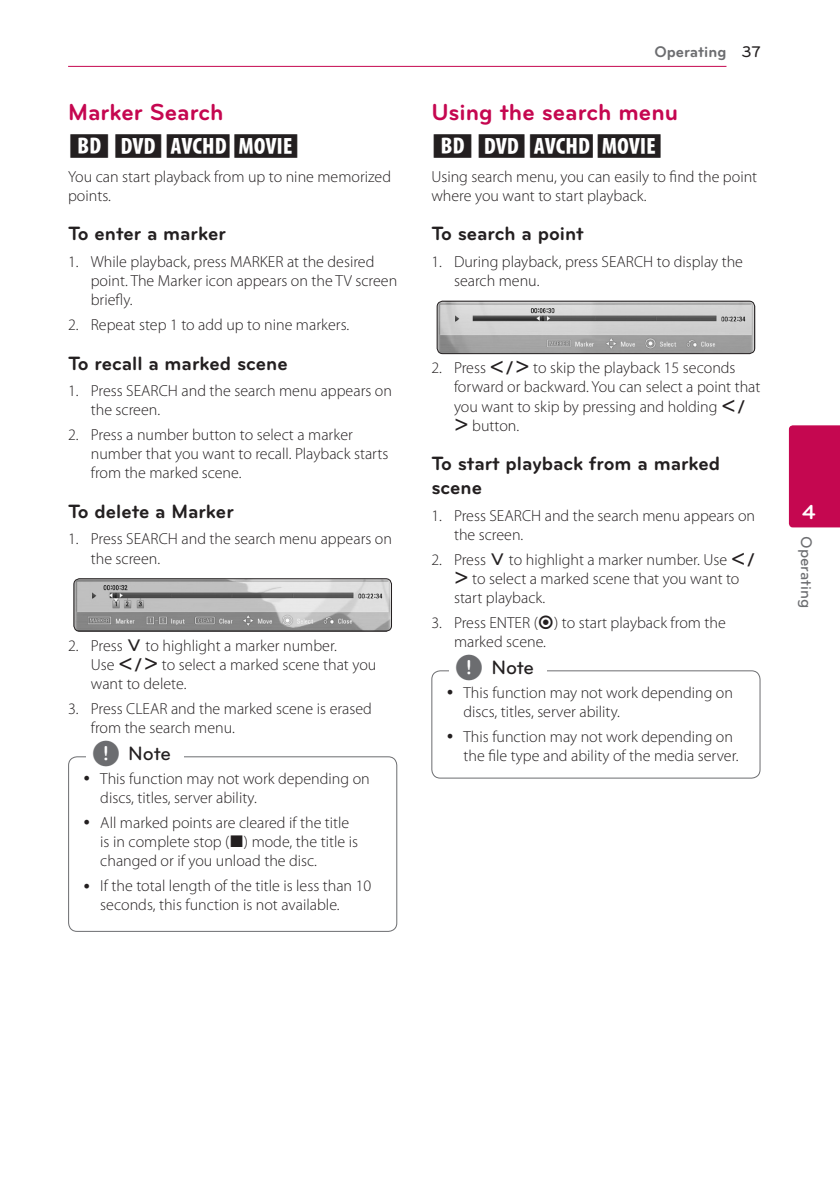
<style>
.page{position:relative;width:840px;height:1191px;background:#fff}
.page>*{position:absolute;margin:0;border:0;box-sizing:border-box;transform-origin:0 0}
.Title_2{font:700 24px "Bryant LG";color:#c50750}
.Content_text_Light{font:24px "UPSYS Common";color:#231f20}
.t1{font:700 21px "Bryant LG";color:#fff}
.Title_3{font:700 20px/24px "Bryant LG";color:#231f20}
.t2{font:500 20px "Bryant LG";letter-spacing:-.01em;color:#231f20}
.Content_text_Num{font:300 16px/19.2px "Myriad Pro";color:#231f20}
.Content_text_Light-2{font:300 16px/19.2px "Myriad Pro";color:#231f20}
.t3{font:700 16px "Bryant LG";color:#6c6d70}
.t4{font:500 16px "Bryant LG";color:#6c6d70}
.s1{font-family:"UPSYS Common";font-weight:400}
.s2{font-family:"UPSYS Common";font-weight:400;font-size:30px;color:#6c6d70}
.s3{font-weight:500;color:#231f20}
</style>
<div class="page">
<hr style="left:68px;top:66px;width:658px;height:1px;background:#c50750">
<div style="left:788px;top:425px;width:51px;height:102px;background:#c50750"></div>
<img style="left:75px;top:580px;width:316px;height:51px">
<div style="left:73px;top:578px;width:319px;height:54px;border:1px solid #231f20;border-radius:6px"></div>
<div style="left:68px;top:756px;width:329px;height:176px;border:1px solid #6c6d70;border-radius:9px"></div>
<div style="left:86px;top:750px;width:97px;height:20px;background:#fff"></div>
<img style="left:438px;top:301px;width:316px;height:53px">
<div style="left:436px;top:301px;width:318px;height:53px;border:1px solid #231f20;border-radius:6px"></div>
<div style="left:431px;top:670px;width:329px;height:108px;border:1px solid #6c6d70;border-radius:9px"></div>
<div style="left:449px;top:664px;width:97px;height:20px;background:#fff"></div>
<p class="Title_2" style="left:68px;top:97px;width:157px">Marker Search</p>
<p class="Content_text_Light" style="left:68px;top:132px;width:234px">EROY</p>
<p class="Content_text_Light-2" style="left:68px;top:167px;width:324px">You can start playback from up to nine memorized points.</p>
<p class="Title_3" style="left:68px;top:222px;width:159px">To enter a marker</p>
<p class="Content_text_Num" style="left:91px;top:252px;width:308px;text-indent:-23px">1. While playback, press MARKER at the desired point. The Marker icon appears on the TV screen briefly.</p>
<p class="Content_text_Num" style="left:68px;top:315px;width:282px">2. Repeat step 1 to add up to nine markers.</p>
<p class="Title_3" style="left:68px;top:351px;width:221px">To recall a marked scene</p>
<p class="Content_text_Num" style="left:91px;top:381px;width:302px;text-indent:-23px">1. Press SEARCH and the search menu appears on the screen.</p>
<p class="Content_text_Num" style="left:91px;top:425px;width:299px;text-indent:-23px">2. Press a number button to select a marker number that you want to recall. Playback starts from the marked scene.</p>
<p class="Title_3" style="left:68px;top:499px;width:167px">To delete a Marker</p>
<p class="Content_text_Num" style="left:91px;top:529px;width:302px;text-indent:-23px">1. Press SEARCH and the search menu appears on the screen.</p>
<p class="Content_text_Num" style="left:91px;top:635px;width:287px;text-indent:-23px">2. Press <span class="s1">S</span> to highlight a marker number.<br>Use <span class="s1">A/D</span> to select a marked scene that you want to delete.</p>
<p class="Content_text_Num" style="left:91px;top:699px;width:282px;text-indent:-23px">3. Press CLEAR and the marked scene is erased from the search menu.</p>
<p class="Content_text_Num" style="left:100px;top:768px;width:271px">This function may not work depending on discs, titles, server ability.</p>
<p class="Content_text_Num" style="left:100px;top:812px;width:259px">All marked points are cleared if the title is in complete stop (<span class="s1">Z</span>) mode, the title is changed or if you unload the disc.</p>
<p class="Content_text_Num" style="left:100px;top:875px;width:272px">If the total length of the title is less than 10 seconds, this function is not available.</p>
<p class="t2" style="left:92px;top:741px;width:81px"><span class="s2">,</span> Note</p>
<p class="t3" style="left:654px;top:42px;width:108px">Operating <span class="s3">37</span></p>
<p class="Title_2" style="left:431px;top:97px;width:248px">Using the search menu</p>
<p class="Content_text_Light" style="left:431px;top:132px;width:234px">EROY</p>
<p class="Content_text_Light-2" style="left:431px;top:167px;width:327px">Using search menu, you can easily to find the point where you want to start playback.</p>
<p class="Title_3" style="left:431px;top:222px;width:154px">To search a point</p>
<p class="Content_text_Num" style="left:454px;top:252px;width:290px;text-indent:-23px">1. During playback, press SEARCH to display the search menu.</p>
<p class="Content_text_Num" style="left:454px;top:358px;width:308px;text-indent:-23px">2. Press <span class="s1">A/D</span> to skip the playback 15 seconds forward or backward. You can select a point that you want to skip by pressing and holding <span class="s1">A/ D</span> button.</p>
<p class="Title_3" style="left:431px;top:452px;width:290px">To start playback from a marked scene</p>
<p class="Content_text_Num" style="left:454px;top:505px;width:302px;text-indent:-23px">1. Press SEARCH and the search menu appears on the screen.</p>
<p class="Content_text_Num" style="left:454px;top:550px;width:304px;text-indent:-23px">2. Press <span class="s1">S</span> to highlight a marker number. Use <span class="s1">A/<br>D</span> to select a marked scene that you want to start playback.</p>
<p class="Content_text_Num" style="left:454px;top:613px;width:273px;text-indent:-23px">3. Press ENTER (<span class="s1">B</span>) to start playback from the marked scene.</p>
<p class="Content_text_Num" style="left:463px;top:682px;width:271px">This function may not work depending on discs, titles, server ability.</p>
<p class="Content_text_Num" style="left:463px;top:726px;width:276px">This function may not work depending on the file type and ability of the media server.</p>
<p class="t2" style="left:454px;top:655px;width:81px"><span class="s2">,</span> Note</p>
<h2 class="t1" style="left:801px;top:499px;width:15px">4</h2>
<p class="t4" style="left:815px;top:536px;width:73px;rotate:90deg">Operating</p>
</div>
